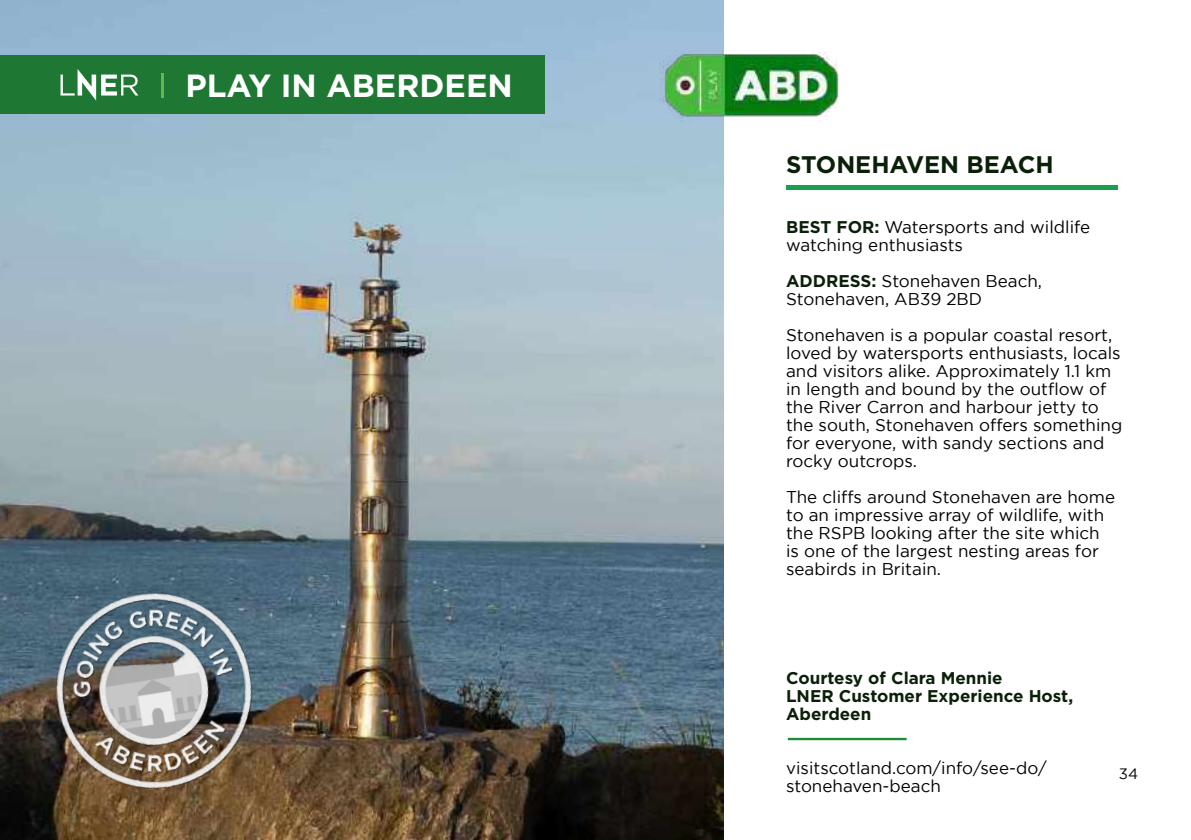
<style>
.page{position:relative;width:1191px;height:840px;background:#fff}
.page>*{position:absolute;margin:0;border:0;box-sizing:border-box;transform-origin:0 0}
.t1{font:700 32px "Gotham";color:#fff}
.t2{font:700 24px "Gotham";color:#0b2009}
.t3{font:17px/18px "Gotham";color:#000}
.t4{font:700 17px/18px "Gotham";color:#0b2009}
.t5{font:15px "Gotham";color:#000}
.s1{font-weight:700;color:#0b2009}
</style>
<div class="page">
<img style="left:0;top:0;width:723px;height:839px">
<hr style="left:786px;top:185px;width:331px;height:4px;background:#19a04e">
<hr style="left:788px;top:737px;width:118px;height:2px;background:#1d8d38">
<div style="left:0;top:55px;width:544px;height:59px;background:#1e7833"></div>
<svg style="left:61px;top:69px;width:77px;height:32px"></svg>
<hr style="left:161px;top:73px;width:3px;height:25px;background:#69b650">
<img style="left:659px;top:40px;width:180px;height:86px">
<img style="left:3px;top:539px;width:302px;height:300px">
<h1 class="t1" style="left:185px;top:64px;width:329px">PLAY IN ABERDEEN</h1>
<h2 class="t2" style="left:786px;top:149px;width:269px">STONEHAVEN BEACH</h2>
<p class="t3" style="left:786px;top:217px;width:306px"><span class="s1">BEST FOR:</span> Watersports and wildlife watching enthusiasts</p>
<p class="t3" style="left:786px;top:271px;width:257px"><span class="s1">ADDRESS:</span> Stonehaven Beach,<br>Stonehaven, AB39 2BD</p>
<p class="t3" style="left:786px;top:325px;width:338px">Stonehaven is a popular coastal resort, loved by watersports enthusiasts, locals and visitors alike. Approximately 1.1 km in length and bound by the outflow of the River Carron and harbour jetty to the south, Stonehaven offers something for everyone, with sandy sections and rocky outcrops.</p>
<p class="t3" style="left:786px;top:487px;width:330px">The cliffs around Stonehaven are home to an impressive array of wildlife, with the RSPB looking after the site which is one of the largest nesting areas for seabirds in Britain.</p>
<p class="t4" style="left:786px;top:668px;width:289px">Courtesy of Clara Mennie<br>LNER Customer Experience Host,<br>Aberdeen</p>
<p class="t3" style="left:786px;top:757px;width:262px">visitscotland.com/info/see-do/ stonehaven-beach</p>
<p class="t5" style="left:1119px;top:764px;width:21px">34</p>
</div>
